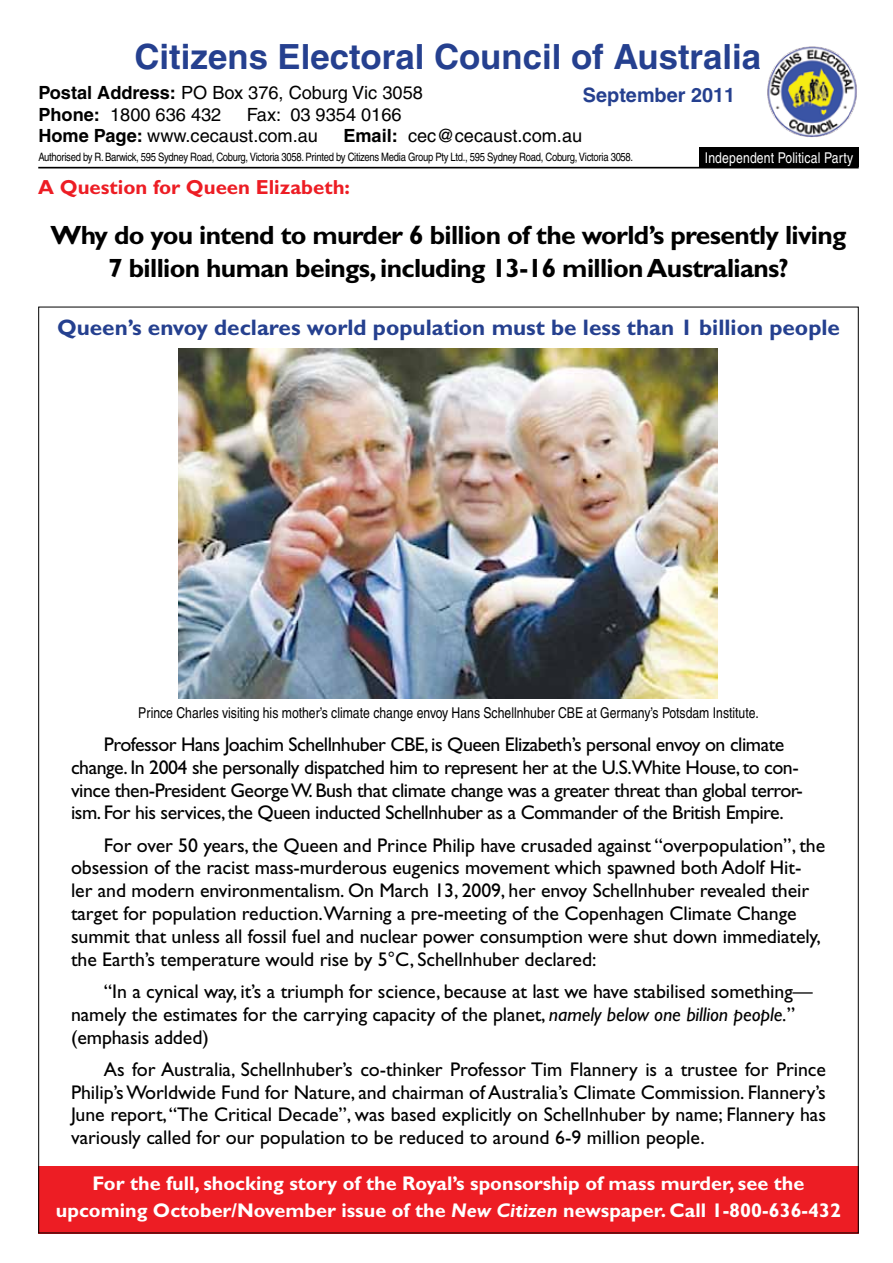
<style>
.page{position:relative;width:893px;height:1263px;background:#fff}
.page>*{position:absolute;margin:0;border:0;box-sizing:border-box;transform-origin:0 0}
.t1{font:700 34.8px "Helvetica";color:#25408f}
.t2{font:700 26.4px/33px "Gill Sans";letter-spacing:-.025em;color:#000;text-align:center}
.t3{font:700 22.5px "Gill Sans";color:#25408f}
.t4{font:700 20.4px "Gill Sans";color:#ed1d24}
.t5{font:19.8px/22.8px "Gill Sans";letter-spacing:-.005em;color:#000}
.t6{font:19.8px/22.8px "Gill Sans";letter-spacing:-.025em;color:#000}
.t7{font:700 19.8px/26.4px "Gill Sans";color:#fff;text-align:center}
.t8{font:700 19.8px "Helvetica";color:#25408f}
.t9{font:18.15px/21.5px "Helvetica";color:#000}
.t10{font:condensed 14.85px "Helvetica";color:#000}
.t11{font:condensed 14.85px "Helvetica";letter-spacing:.01em;color:#fff}
.t12{font:condensed 11.55px "Helvetica";letter-spacing:-.025em;color:#000}
.s1{font-weight:700}
.s2{font-style:italic}
</style>
<div class="page">
<img style="left:767px;top:46px;width:90px;height:92px">
<div style="left:699px;top:147px;width:160px;height:20px;background:#000"></div>
<hr style="left:38px;top:167px;width:821px;height:1px;background:#000">
<img style="left:179px;top:349px;width:538px;height:349px">
<div style="left:38px;top:1166px;width:821px;height:67px;background:#ed1d24"></div>
<h1 class="t1" style="left:134px;top:36px;width:628px">Citizens Electoral Council of Australia</h1>
<p class="t9" style="left:38px;top:82px;width:386px"><span class="s1">Postal Address:</span> PO Box 376, Coburg Vic 3058<br><span class="s1">Phone:</span> 1800 636 432</p>
<p class="t8" style="left:583px;top:83px;width:154px">September 2011</p>
<p class="t9" style="left:38px;top:103px;width:365px;text-indent:208px">Fax: 03 9354 0166<br><span class="s1">Home Page:</span> www.cecaust.com.au</p>
<p class="t9" style="left:343px;top:125px;width:240px"><span class="s1">Email:</span> cec@cecaust.com.au</p>
<p class="t12" style="left:38px;top:150px;width:596px">Authorised by R. Barwick, 595 Sydney Road, Coburg, Victoria 3058. Printed by Citizens Media Group Pty Ltd., 595 Sydney Road, Coburg, Victoria 3058.</p>
<p class="t11" style="left:705px;top:149px;width:150px">Independent Political Party</p>
<p class="t4" style="left:38px;top:175px;width:313px">A Question for Queen Elizabeth:</p>
<h2 class="t2" style="left:50px;top:218px;width:797px">Why do you intend to murder 6 billion of the world’s presently living<br>7 billion human beings, including 13-16 million Australians?</h2>
<p class="t3" style="left:57px;top:314px;width:784px">Queen’s envoy declares world population must be less than 1 billion people</p>
<p class="t10" style="left:138px;top:704px;width:622px">Prince Charles visiting his mother’s climate change envoy Hans Schellnhuber CBE at Germany’s Potsdam Institute.</p>
<p class="t6" style="left:71px;top:733px;width:733px;text-indent:33px">Professor Hans Joachim Schellnhuber CBE, is Queen Elizabeth’s personal envoy on climate change. In 2004 she personally dispatched him to represent her at the U.S.White House, to con&shy;vince then-President George W. Bush that climate change was a greater threat than global terror&shy;ism. For his services, the Queen inducted Schellnhuber as a Commander of the British Empire.</p>
<p class="t5" style="left:71px;top:834px;width:756px;text-indent:33px">For over 50 years, the Queen and Prince Philip have crusaded against “overpopulation”, the obsession of the racist mass-murderous eugenics movement which spawned both Adolf Hit&shy;ler and modern environmentalism. On March 13, 2009, her envoy Schellnhuber revealed their target for population reduction.Warning a pre-meeting of the Copenhagen Climate Change summit that unless all fossil fuel and nuclear power consumption were shut down immediately, the Earth’s temperature would rise by 5°C, Schellnhuber declared:</p>
<p class="t5" style="left:71px;top:980px;width:743px;text-indent:33px">“In a cynical way, it’s a triumph for science, because at last we have stabilised something— namely the estimates for the carrying capacity of the planet, <span class="s2">namely below one billion people.</span>” (emphasis added)</p>
<p class="t5" style="left:71px;top:1058px;width:756px;text-align:justify;text-indent:33px">As for Australia, Schellnhuber’s co-thinker Professor Tim Flannery is a trustee for Prince Philip’s Worldwide Fund for Nature, and chairman of Australia’s Climate Commission. Flannery’s June report, “The Critical Decade”, was based explicitly on Schellnhuber by name; Flannery has variously called for our population to be reduced to around 6-9 million people.</p>
<p class="t7" style="left:56px;top:1170px;width:787px">For the full, shocking story of the Royal’s sponsorship of mass murder, see the upcoming October/November issue of the <span class="s2">New Citizen</span> newspaper. Call 1-800-636-432</p>
</div>
